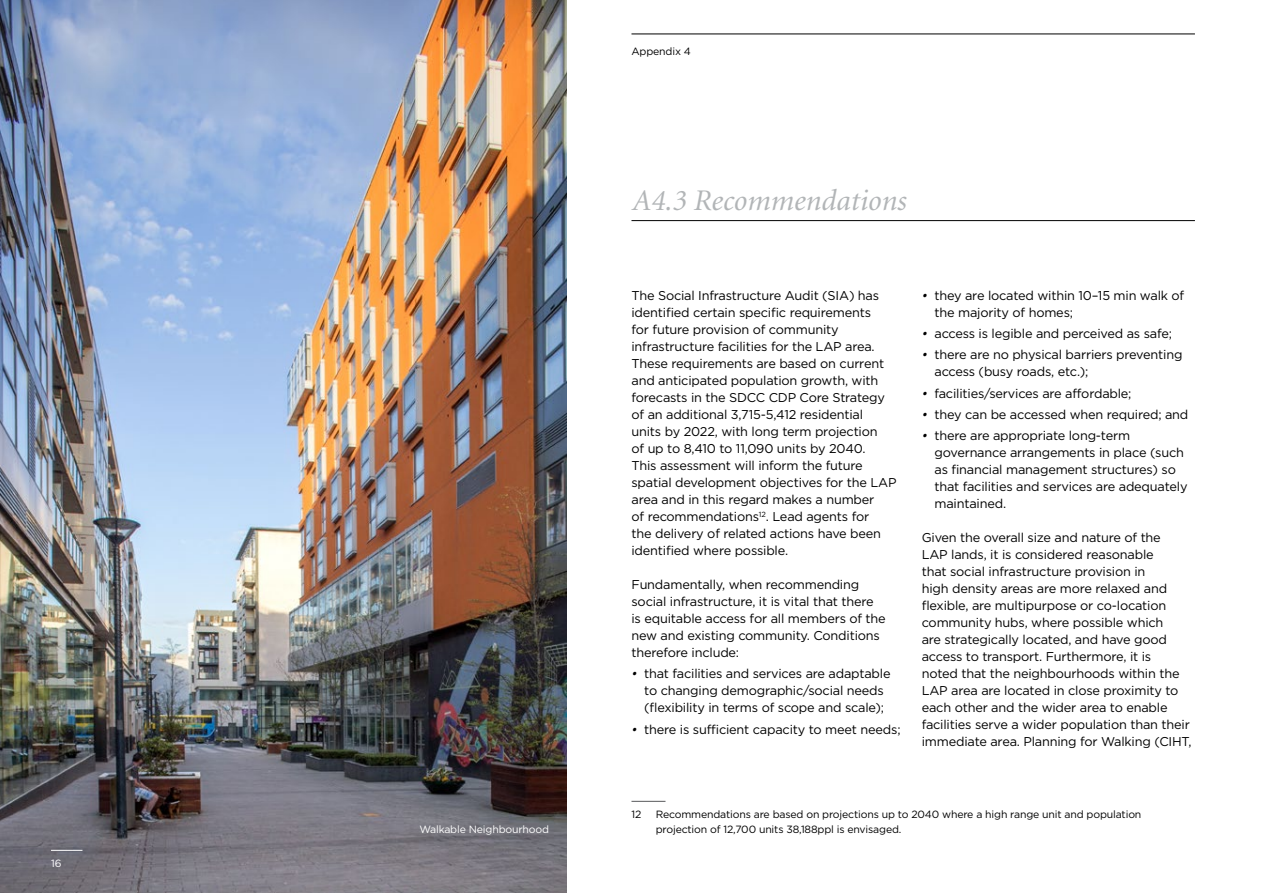
<style>
.page{position:relative;width:1263px;height:893px;background:#fff}
.page>*{position:absolute;margin:0;border:0;box-sizing:border-box;transform-origin:0 0}
.t1{font:italic 30px "Minion";color:#b2b5b7}
.t2{font:12.75px/17px "Gotham";letter-spacing:-.015em;color:#000}
.t3{font:10.5px/15px "Gotham";letter-spacing:-.015em;color:#000}
.t4{font:10.5px "Gotham";letter-spacing:-.015em;color:#fff}
.s1{font-style:italic}
</style>
<div class="page">
<hr style="left:631px;top:220px;width:564px;height:1px;background:#000">
<hr style="left:631px;top:801px;width:34px;height:1px;background:#58595b">
<img style="left:0;top:0;width:566px;height:893px">
<hr style="left:631px;top:34px;width:564px;height:1px;background:#000">
<hr style="left:51px;top:850px;width:31px;height:1px;background:#fff">
<p class="t4" style="left:51px;top:858px;width:12px">16</p>
<p class="t4" style="left:419px;top:824px;width:131px">Walkable Neighbourhood</p>
<p class="t3" style="left:631px;top:44px;width:61px">Appendix 4</p>
<h1 class="t1" style="left:631px;top:185px;width:276px">A4.3 Recommendations</h1>
<p class="t2" style="left:631px;top:287px;width:267px">The Social Infrastructure Audit (SIA) has identified certain specific requirements<br>for future provision of community infrastructure facilities for the LAP area.<br>These requirements are based on current and anticipated population growth, with forecasts in the SDCC CDP Core Strategy of an additional 3,715-5,412 residential<br>units by 2022, with long term projection<br>of up to 8,410 to 11,090 units by 2040.<br>This assessment will inform the future spatial development objectives for the LAP area and in this regard makes a number<br>of recommendations<sup>12</sup>. Lead agents for<br>the delivery of related actions have been identified where possible.</p>
<p class="t2" style="left:631px;top:576px;width:256px">Fundamentally, when recommending social infrastructure, it is vital that there is equitable access for all members of the new and existing community. Conditions therefore include:</p>
<p class="t2" style="left:631px;top:665px;width:261px;text-align:center"><span class="s1">•</span> that facilities and services are adaptable to changing demographic/social needs (flexibility in terms of scope and scale);</p>
<p class="t2" style="left:631px;top:720px;width:271px"><span class="s1">•</span> there is sufficient capacity to meet needs;</p>
<p class="t2" style="left:934px;top:287px;width:251px;text-indent:-13px"><span class="s1">•</span> they are located within 10–15 min walk of the majority of homes;</p>
<p class="t2" style="left:922px;top:325px;width:252px"><span class="s1">•</span> access is legible and perceived as safe;</p>
<p class="t2" style="left:934px;top:346px;width:249px;text-indent:-13px"><span class="s1">•</span> there are no physical barriers preventing access (busy roads, etc.);</p>
<p class="t2" style="left:922px;top:384px;width:211px"><span class="s1">•</span> facilities/services are affordable;</p>
<p class="t2" style="left:922px;top:406px;width:268px"><span class="s1">•</span> they can be accessed when required; and</p>
<p class="t2" style="left:934px;top:427px;width:255px;text-indent:-13px"><span class="s1">•</span> there are appropriate long-term governance arrangements in place (such as financial management structures) so that facilities and services are adequately maintained.</p>
<p class="t2" style="left:922px;top:529px;width:271px">Given the overall size and nature of the<br>LAP lands, it is considered reasonable<br>that social infrastructure provision in<br>high density areas are more relaxed and flexible, are multipurpose or co-location community hubs, where possible which<br>are strategically located, and have good access to transport. Furthermore, it is<br>noted that the neighbourhoods within the LAP area are located in close proximity to each other and the wider area to enable facilities serve a wider population than their immediate area. Planning for Walking (CIHT,</p>
<p class="t3" style="left:631px;top:807px;width:11px">12</p>
<p class="t3" style="left:656px;top:807px;width:487px">Recommendations are based on projections up to 2040 where a high range unit and population projection of 12,700 units 38,188ppl is envisaged.</p>
</div>
